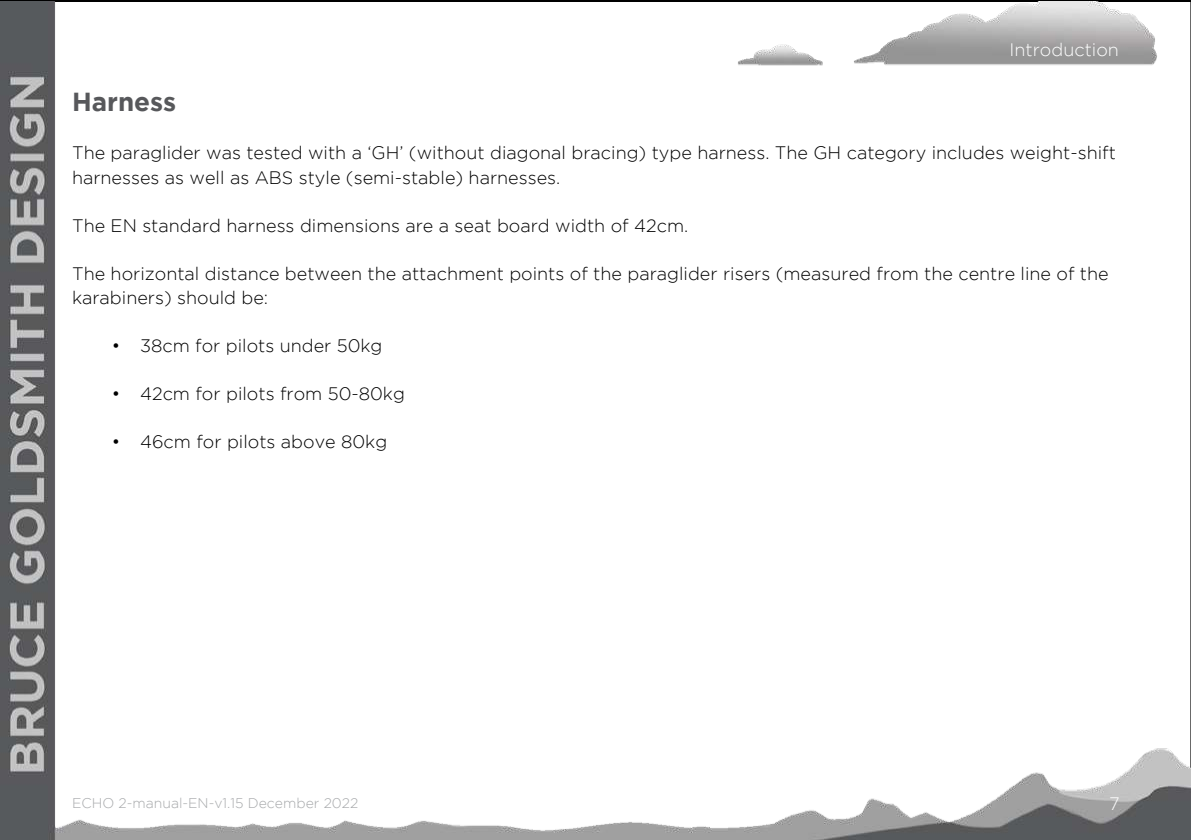
<style>
.page{position:relative;width:1191px;height:840px;background:#fff}
.page>*{position:absolute;margin:0;border:0;box-sizing:border-box;transform-origin:0 0}
.t1{font:700 26px "Gotham";color:#57585b}
.t2{font:300 18px/24px "Gotham";color:#000}
.t3{font:300 18px "Gotham";color:#fff}
.t4{font:300 14px "Gotham";color:#a7a9ab}
</style>
<div class="page">
<img style="left:0;top:1px;width:1191px;height:838px">
<p class="t3" style="left:1009px;top:41px;width:111px">Introduction</p>
<h1 class="t1" style="left:72px;top:91px;width:106px">Harness</h1>
<p class="t2" style="left:72px;top:142px;width:1045px">The paraglider was tested with a ‘GH’ (without diagonal bracing) type harness. The GH category includes weight-shift harnesses as well as ABS style (semi-stable) harnesses.</p>
<p class="t2" style="left:72px;top:214px;width:618px">The EN standard harness dimensions are a seat board width of 42cm.</p>
<p class="t2" style="left:72px;top:262px;width:1038px">The horizontal distance between the attachment points of the paraglider risers (measured from the centre line of the karabiners) should be:</p>
<p class="t2" style="left:112px;top:334px;width:272px">• 38cm for pilots under 50kg</p>
<p class="t2" style="left:112px;top:382px;width:295px">• 42cm for pilots from 50-80kg</p>
<p class="t2" style="left:112px;top:430px;width:277px">• 46cm for pilots above 80kg</p>
<p class="t4" style="left:72px;top:796px;width:288px">ECHO 2-manual-EN-v1.15 December 2022</p>
<p class="t3" style="left:1109px;top:794px;width:12px">7</p>
</div>
